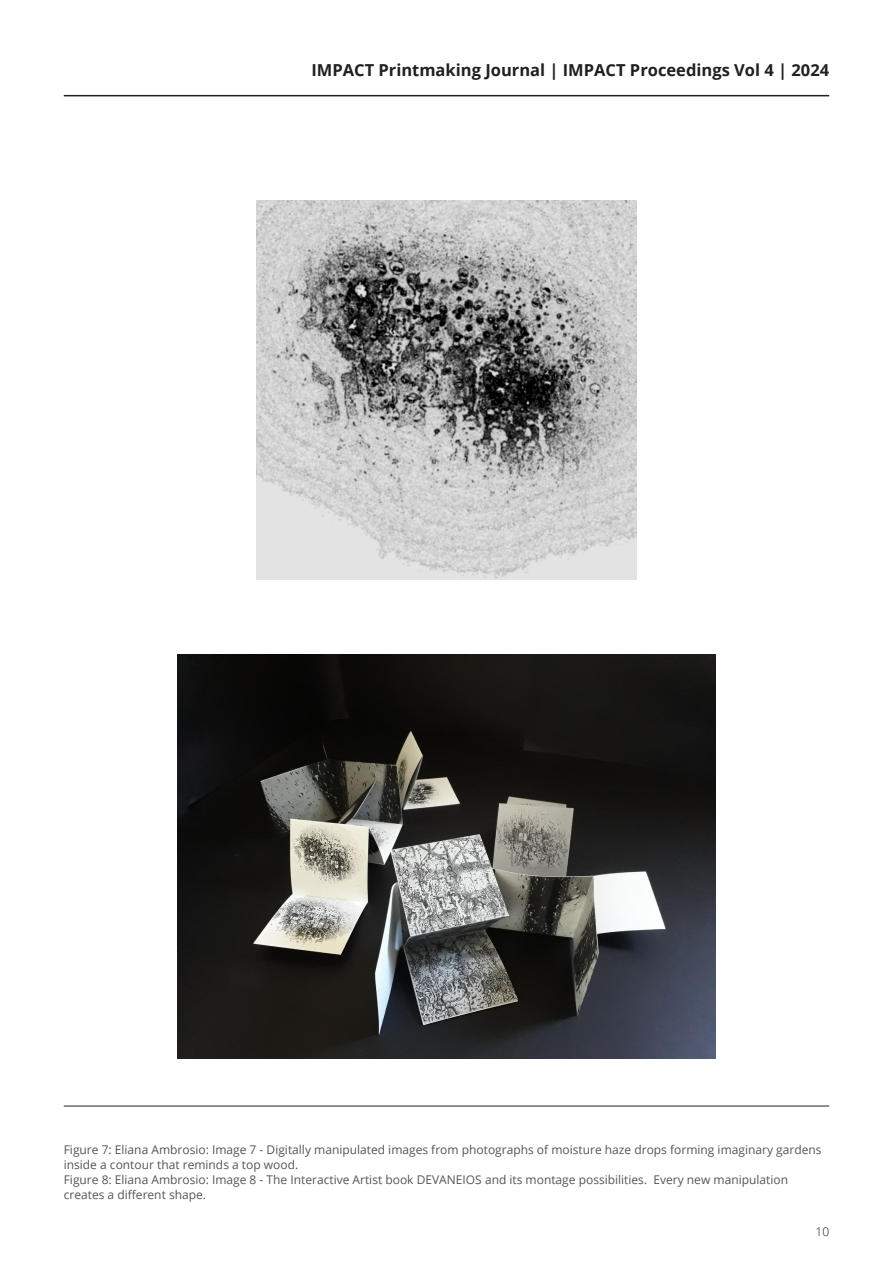
<style>
.page{position:relative;width:893px;height:1263px;background:#fff}
.page>*{position:absolute;margin:0;border:0;box-sizing:border-box;transform-origin:0 0}
.t1{font:700 16.5px "Open Sans";color:#231f20}
.Main_Text{font:12px/15px "Open Sans";color:#54555a}
.t2{font:300 12px "Open Sans";color:#231f20}
</style>
<div class="page">
<hr style="left:64px;top:95px;width:765px;height:1px;background:#231f20">
<hr style="left:64px;top:1106px;width:765px;height:1px;background:#231f20">
<img style="left:256px;top:200px;width:380px;height:380px">
<img style="left:177px;top:655px;width:539px;height:403px">
<h1 class="t1" style="left:311px;top:59px;width:519px">IMPACT Printmaking Journal | IMPACT Proceedings Vol 4 | 2024</h1>
<p class="Main_Text" style="left:64px;top:1142px;width:759px">Figure 7: Eliana Ambrosio: Image 7 - Digitally manipulated images from photographs of moisture haze drops forming imaginary gardens inside a contour that reminds a top wood.</p>
<p class="Main_Text" style="left:64px;top:1172px;width:726px">Figure 8: Eliana Ambrosio: Image 8 - The Interactive Artist book DEVANEIOS and its montage possibilities. Every new manipulation creates a different shape.</p>
<p class="t2" style="left:815px;top:1223px;width:15px">10</p>
</div>
